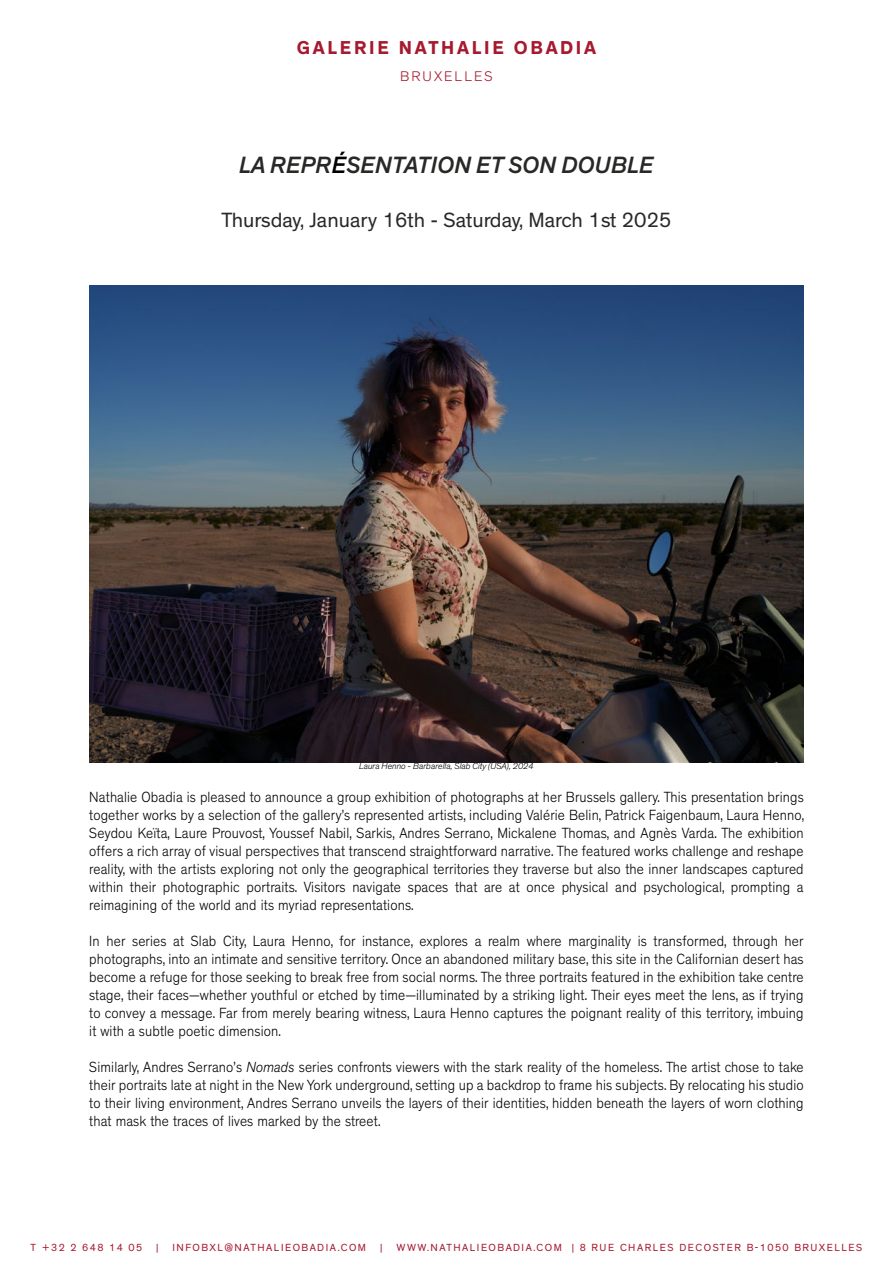
<style>
.page{position:relative;width:893px;height:1263px;background:#fff}
.page>*{position:absolute;margin:0;border:0;box-sizing:border-box;transform-origin:0 0}
.t1{font:italic 500 24px "Theinhardt";color:#282827}
.t2{font:21px "Theinhardt";color:#282827}
.t3{font:700 19.05px "Theinhardt";letter-spacing:.145em;color:#a6192e}
.t4{font:300 15px/18px "Theinhardt";letter-spacing:.01em;color:#000;text-align:justify;scale:.92 1}
.t5{font:300 14.25px "Theinhardt";letter-spacing:.145em;color:#a6192e}
.t6{font:10.5px "Theinhardt";letter-spacing:.145em;color:#a6192e}
.t7{font:italic 300 9px "Theinhardt";color:#000}
.s1{color:#000}
.s2{font-style:italic}
</style>
<div class="page">
<img style="left:89px;top:286px;width:715px;height:476px">
<p class="t3" style="left:297px;top:36px;width:301px">GALERIE NATHALIE OBADIA</p>
<p class="t5" style="left:400px;top:68px;width:94px">BRUXELLES</p>
<h1 class="t1" style="left:239px;top:150px;width:416px">LA REPR<span class="s1">É</span>SENTATION ET SON DOUBLE</h1>
<h2 class="t2" style="left:221px;top:208px;width:451px">Thursday, January 16th - Saturday, March 1st 2025</h2>
<p class="t7" style="left:359px;top:761px;width:176px">Laura Henno - Barbarella, Slab City (USA), 2024</p>
<p class="t4" style="left:89px;top:788px;width:778px">Nathalie Obadia is pleased to announce a group exhibition of photographs at her Brussels gallery. This presentation brings together works by a selection of the gallery’s represented artists, including Valérie Belin, Patrick Faigenbaum, Laura Henno, Seydou Keïta, Laure Prouvost, Youssef Nabil, Sarkis, Andres Serrano, Mickalene Thomas, and Agnès Varda. The exhibition offers a rich array of visual perspectives that transcend straightforward narrative. The featured works challenge and reshape reality, with the artists exploring not only the geographical territories they traverse but also the inner landscapes captured within their photographic portraits. Visitors navigate spaces that are at once physical and psychological, prompting a reimagining of the world and its myriad representations.</p>
<p class="t4" style="left:89px;top:932px;width:778px">In her series at Slab City, Laura Henno, for instance, explores a realm where marginality is transformed, through her photographs, into an intimate and sensitive territory. Once an abandoned military base, this site in the Californian desert has become a refuge for those seeking to break free from social norms. The three portraits featured in the exhibition take centre stage, their faces—whether youthful or etched by time—illuminated by a striking light. Their eyes meet the lens, as if trying to convey a message. Far from merely bearing witness, Laura Henno captures the poignant reality of this territory, imbuing it with a subtle poetic dimension.</p>
<p class="t4" style="left:89px;top:1058px;width:778px">Similarly, Andres Serrano’s <span class="s2">Nomads</span> series confronts viewers with the stark reality of the homeless. The artist chose to take their portraits late at night in the New York underground, setting up a backdrop to frame his subjects. By relocating his studio to their living environment, Andres Serrano unveils the layers of their identities, hidden beneath the layers of worn clothing that mask the traces of lives marked by the street.</p>
<p class="t6" style="left:31px;top:1241px;width:113px">T +32 2 648 14 05</p>
<p class="t6" style="left:156px;top:1241px;width:4px">|</p>
<p class="t6" style="left:173px;top:1241px;width:195px">INFOBXL@NATHALIEOBADIA.COM</p>
<p class="t6" style="left:380px;top:1241px;width:4px">|</p>
<p class="t6" style="left:397px;top:1241px;width:467px">WWW.NATHALIEOBADIA.COM | 8 RUE CHARLES DECOSTER B-1050 BRUXELLES</p>
</div>
